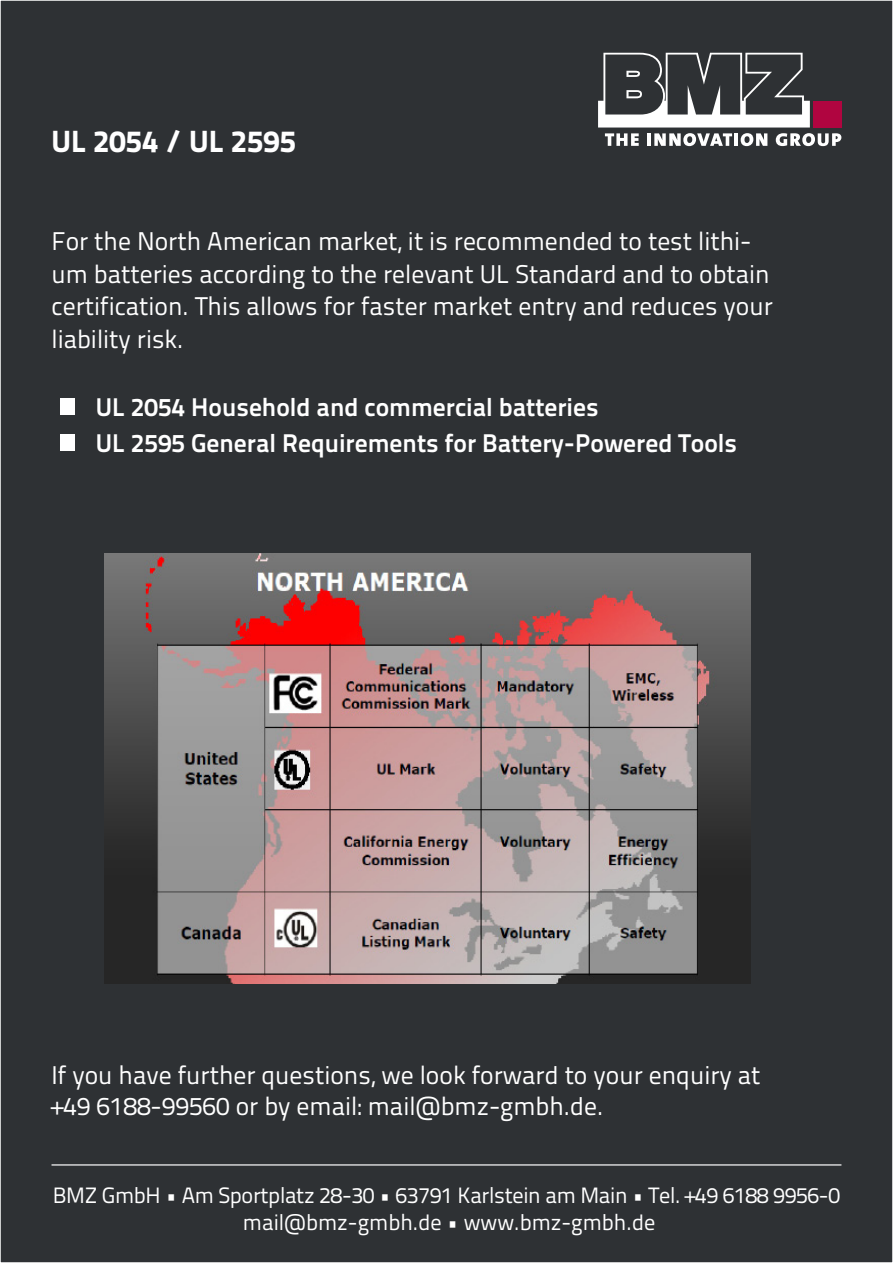
<style>
.page{position:relative;width:893px;height:1263px;background:#2e3134}
.page>*{position:absolute;margin:0;border:0;box-sizing:border-box;transform-origin:0 0}
.t1{font:800 30.75px "Titillium Text 22 L";color:#fff}
.t2{font:25.65px/32.4px "Titillium Text 22 L";color:#fff}
.t3{font:700 25.65px "Titillium Text 22 L";color:#fff}
.t4{font:22.2px "Titillium Text 22 L";letter-spacing:-.015em;color:#fff}
.s1{font-size:59.7px}
</style>
<div class="page">
<svg style="left:598px;top:53px;width:243px;height:93px"></svg>
<hr style="left:52px;top:1164px;width:789px;height:1px;background:#fff">
<img style="left:105px;top:554px;width:645px;height:429px">
<p class="t1" style="left:52px;top:117px;width:246px">UL 2054 / UL 2595</p>
<p class="t2" style="left:52px;top:224px;width:723px">For the North American market, it is recommended to test lithi&shy;um batteries according to the relevant UL Standard and to obtain certification. This allows for faster market entry and reduces your liability risk.</p>
<p class="t3" style="left:52px;top:387px;width:549px"><span class="s1">•</span> UL 2054 Household and commercial batteries</p>
<p class="t3" style="left:52px;top:423px;width:687px"><span class="s1">•</span> UL 2595 General Requirements for Battery-Powered Tools</p>
<p class="t2" style="left:52px;top:1059px;width:710px;line-height:30.8px">If you have further questions, we look forward to your enquiry at +49 6188-99560 or by email: mail@bmz-gmbh.de.</p>
<p class="t4" style="left:53px;top:1179px;width:789px">BMZ GmbH • Am Sportplatz 28-30 • 63791 Karlstein am Main • Tel. +49 6188 9956-0</p>
<p class="t4" style="left:243px;top:1205px;width:414px">mail@bmz-gmbh.de • www.bmz-gmbh.de</p>
</div>
